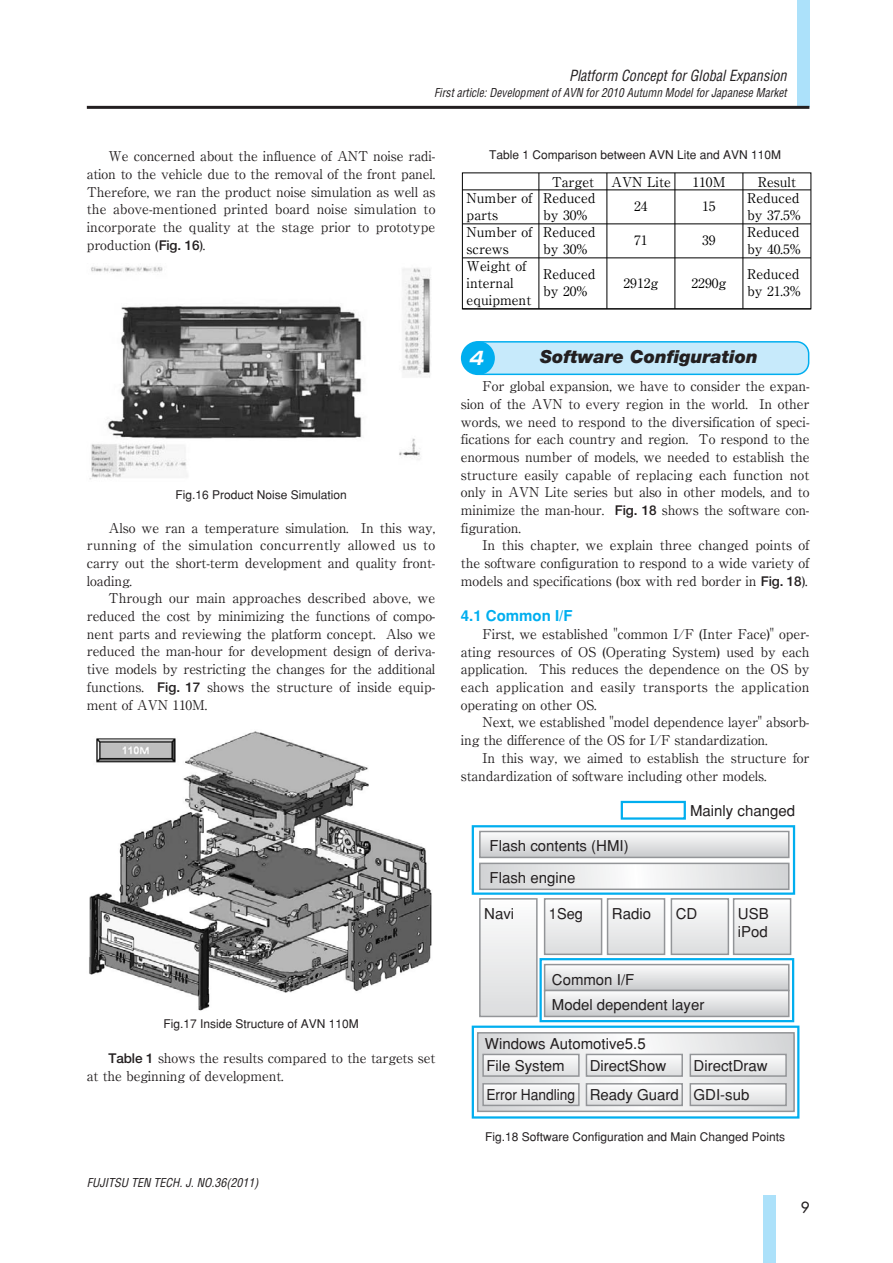
<style>
.page{position:relative;width:893px;height:1263px;background:#fff}
.page>*{position:absolute;margin:0;border:0;box-sizing:border-box;transform-origin:0 0}
.t1{font:italic 900 18px "Helvetica Neue";color:#231f20}
.t2{font:italic 18px "Shin Go Bold 90 msp RKSJ H";color:#fff}
.t3{font:15px/29.4px "Gothic BBB Medium 90 msp RKSJ H";color:#231f20}
.t4{font:italic condensed 15px "Helvetica";color:#231f20;scale:.95 1}
.t5{font:700 15px "Helvetica";color:#00aeef}
.t6{font:15px "Futura";color:#231f20}
.t7{font:13.5px/17.7px "Ryumin regular 90 msp RKSJ H";letter-spacing:-.01em;color:#231f20;text-align:justify}
.t8{font:13.5px/17px "Ryumin regular 90 msp RKSJ H";color:#000}
.t9{font:12px "Gothic BBB Medium 90 msp RKSJ H";color:#231f20}
.t10{font:italic condensed 12px "Helvetica";color:#231f20;scale:.95 1}
.t11{font:italic condensed 12px "Helvetica";color:#231f20}
.s1{font-family:"Futo Go B101 Bold 90 msp RKSJ H"}
</style>
<div class="page">
<div style="left:797px;top:0;width:12px;height:107px;background:#ace1fa"></div>
<hr style="left:87px;top:106px;width:722px;height:3px;background:#231f20">
<div style="left:763px;top:1195px;width:12px;height:68px;background:#ace1fa"></div>
<img style="left:89px;top:266px;width:342px;height:214px">
<img style="left:89px;top:731px;width:343px;height:280px">
<svg style="left:471px;top:800px;width:329px;height:319px"></svg>
<svg style="left:546px;top:966px;width:241px;height:23px"></svg>
<div style="left:544px;top:964px;width:245px;height:27px;border:1px solid #939598"></div>
<svg style="left:546px;top:992px;width:241px;height:23px"></svg>
<div style="left:544px;top:990px;width:245px;height:27px;border:1px solid #939598"></div>
<div style="left:539px;top:958px;width:255px;height:64px;border:2px solid #00aeef"></div>
<div style="left:462px;top:172px;width:349px;height:137px;border:1px solid #000"></div>
<hr style="left:462px;top:190px;width:349px;height:1px;background:#000">
<hr style="left:462px;top:224px;width:349px;height:1px;background:#000">
<hr style="left:462px;top:258px;width:349px;height:1px;background:#000">
<hr style="left:462px;top:309px;width:349px;height:1px;background:#000">
<hr style="left:743px;top:173px;width:1px;height:136px;background:#000">
<hr style="left:539px;top:173px;width:1px;height:136px;background:#000">
<hr style="left:675px;top:173px;width:1px;height:136px;background:#000">
<hr style="left:607px;top:173px;width:1px;height:136px;background:#000">
<svg style="left:461px;top:341px;width:348px;height:34px;background:#a8e0f9"></svg>
<p class="t4" style="left:569px;top:70px;width:231px">Platform Concept for Global Expansion</p>
<p class="t10" style="left:434px;top:88px;width:373px">First article: Development of AVN for 2010 Autumn Model for Japanese Market</p>
<p class="t7" style="left:87px;top:149px;width:350px;text-indent:22px">We concerned about the influence of ANT noise radi&shy;ation to the vehicle due to the removal of the front panel.<br>Therefore, we ran the product noise simulation as well as the above-mentioned printed board noise simulation to incorporate the quality at the stage prior to prototype production (<span class="s1">Fig. 16</span>).</p>
<p class="t9" style="left:175px;top:490px;width:173px">Fig.16 Product Noise Simulation</p>
<p class="t7" style="left:87px;top:521px;width:350px;text-indent:22px">Also we ran a temperature simulation. In this way, running of the simulation concurrently allowed us to carry out the short-term development and quality front&shy;loading.</p>
<p class="t7" style="left:87px;top:591px;width:350px;text-indent:22px">Through our main approaches described above, we reduced the cost by minimizing the functions of compo&shy;nent parts and reviewing the platform concept. Also we reduced the man-hour for development design of deriva&shy;tive models by restricting the changes for the additional functions. <span class="s1">Fig. 17</span> shows the structure of inside equip&shy;ment of AVN 110M.</p>
<p class="t9" style="left:163px;top:1019px;width:197px">Fig.17 Inside Structure of AVN 110M</p>
<p class="t7" style="left:87px;top:1051px;width:350px;text-indent:22px"><span class="s1">Table 1</span> shows the results compared to the targets set at the beginning of development.</p>
<p class="t11" style="left:87px;top:1178px;width:173px">FUJITSU TEN TECH. J. NO.36(2011)</p>
<p class="t9" style="left:489px;top:150px;width:293px">Table 1 Comparison between AVN Lite and AVN 110M</p>
<p class="t8" style="left:552px;top:175px;width:44px">Target</p>
<p class="t8" style="left:611px;top:175px;width:61px">AVN Lite</p>
<p class="t8" style="left:692px;top:175px;width:34px">110M</p>
<p class="t8" style="left:758px;top:175px;width:40px">Result</p>
<p class="t8" style="left:467px;top:191px;width:67px">Number of parts<br>Number of screws<br>Weight of internal equipment</p>
<p class="t8" style="left:747px;top:191px;width:55px;text-align:justify">Reduced by 37.5% Reduced by 40.5%</p>
<p class="t8" style="left:543px;top:191px;width:54px">Reduced by 30%<br>Reduced by 30%</p>
<p class="t8" style="left:543px;top:267px;width:54px">Reduced by 20%</p>
<p class="t8" style="left:634px;top:199px;width:15px">24</p>
<p class="t8" style="left:634px;top:233px;width:15px">71</p>
<p class="t8" style="left:623px;top:276px;width:36px">2912g</p>
<p class="t8" style="left:702px;top:199px;width:15px">15</p>
<p class="t8" style="left:702px;top:233px;width:15px">39</p>
<p class="t8" style="left:691px;top:276px;width:36px">2290g</p>
<p class="t8" style="left:747px;top:267px;width:55px">Reduced by 21.3%</p>
<p class="t7" style="left:570px;top:344px;width:153px">4. Software Configuration</p>
<p class="t7" style="left:461px;top:379px;width:350px;text-indent:22px">For global expansion, we have to consider the expan&shy;sion of the AVN to every region in the world. In other words, we need to respond to the diversification of speci&shy;fications for each country and region. To respond to the enormous number of models, we needed to establish the structure easily capable of replacing each function not only in AVN Lite series but also in other models, and to minimize the man-hour. <span class="s1">Fig. 18</span> shows the software con&shy;figuration.</p>
<p class="t7" style="left:461px;top:538px;width:350px;text-indent:22px">In this chapter, we explain three changed points of the software configuration to respond to a wide variety of models and specifications (box with red border in <span class="s1">Fig. 18</span>).</p>
<p class="t5" style="left:461px;top:610px;width:113px">4.1 Common I/F</p>
<p class="t7" style="left:461px;top:627px;width:350px;text-indent:22px">First, we established "common I/F (Inter Face)" oper&shy;ating resources of OS (Operating System) used by each application. This reduces the dependence on the OS by each application and easily transports the application operating on other OS.</p>
<p class="t7" style="left:461px;top:715px;width:350px;text-indent:22px">Next, we established "model dependence layer" absorb&shy;ing the difference of the OS for I/F standardization.</p>
<p class="t7" style="left:461px;top:751px;width:350px;text-indent:22px">In this way, we aimed to establish the structure for standardization of software including other models.</p>
<h1 class="t2" style="left:468px;top:351px;width:20px">4</h1>
<h1 class="t1" style="left:540px;top:350px;width:219px">Software Configuration</h1>
<p class="t3" style="left:489px;top:833px;width:141px">Flash contents (HMI)</p>
<p class="t3" style="left:489px;top:865px;width:87px">Flash engine</p>
<p class="t3" style="left:690px;top:797px;width:106px">Mainly changed</p>
<p class="t3" style="left:484px;top:901px;width:31px">Navi</p>
<p class="t3" style="left:549px;top:901px;width:35px">1Seg</p>
<p class="t3" style="left:612px;top:901px;width:41px">Radio</p>
<p class="t3" style="left:676px;top:901px;width:23px">CD</p>
<p class="t3" style="left:738px;top:907px;width:32px;line-height:17.5px">USB iPod</p>
<p class="t3" style="left:552px;top:968px;width:154px;line-height:25.2px">Common I/F<br>Model dependent layer</p>
<p class="t3" style="left:485px;top:1031px;width:162px">Windows Automotive5.5</p>
<p class="t3" style="left:486px;top:1053px;width:264px;text-indent:103px">DirectShow<br>Error Handling Ready Guard GDI-sub</p>
<p class="t3" style="left:486px;top:1053px;width:80px">File System</p>
<p class="t3" style="left:693px;top:1053px;width:76px">DirectDraw</p>
<p class="t9" style="left:485px;top:1132px;width:301px">Fig.18 Software Configuration and Main Changed Points</p>
<p class="t6" style="left:801px;top:1200px;width:10px">9</p>
</div>
